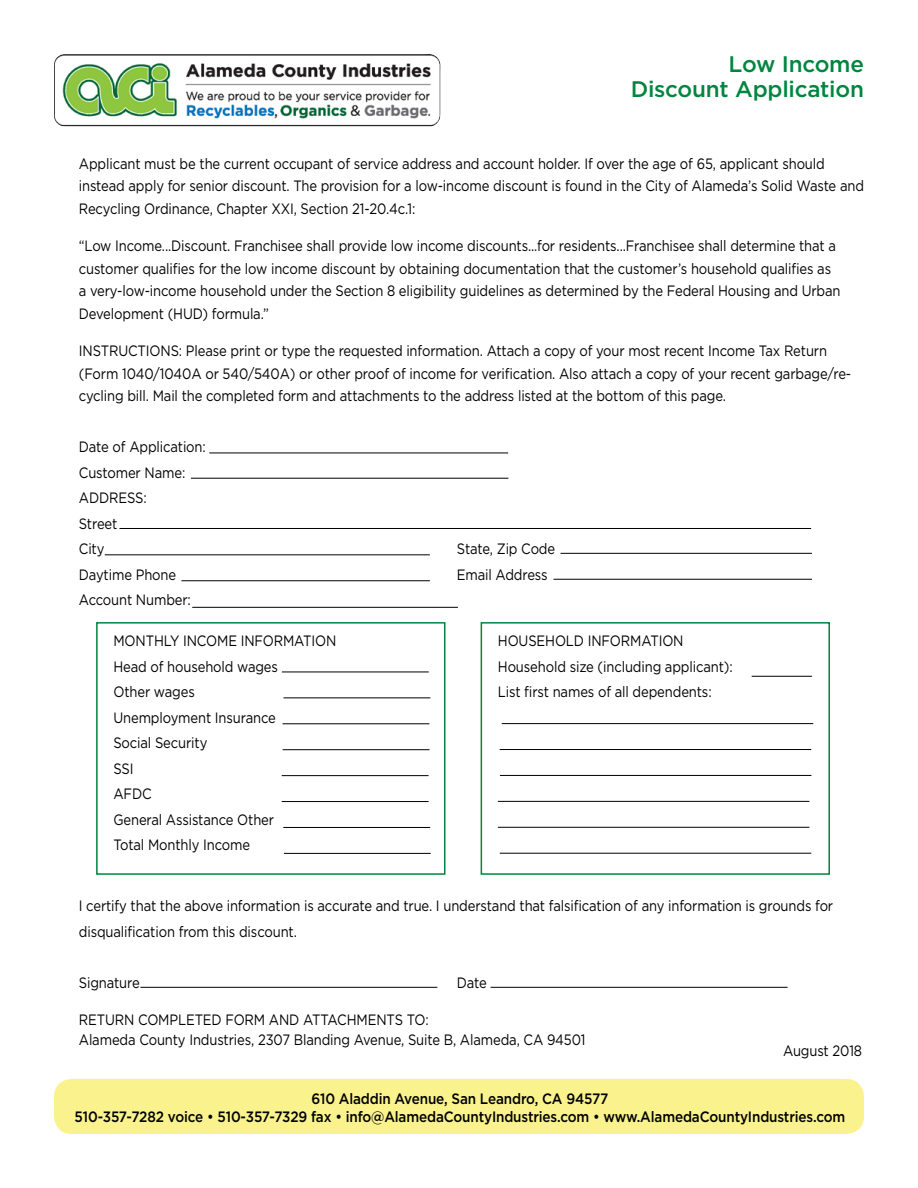
<style>
.page{position:relative;width:918px;height:1188px;background:#fff}
.page>*{position:absolute;margin:0;border:0;box-sizing:border-box;transform-origin:0 0}
.t1{font:500 22.5px/25.5px "Gotham";letter-spacing:-.01em;color:#00853f;text-align:right}
.t2{font:15px/25.5px "Gotham";letter-spacing:-.01em;color:#000;scale:.87 1}
.t3{font:500 15px/18px "Gotham";letter-spacing:-.01em;color:#000;text-align:center;scale:.9 1}
</style>
<div class="page">
<div style="left:54px;top:1079px;width:810px;height:55px;background:#f9f28d;border-radius:18px"></div>
<img style="left:54px;top:54px;width:387px;height:72px">
<hr style="left:192px;top:607px;width:266px;height:1px;background:#000">
<hr style="left:209px;top:453px;width:299px;height:1px;background:#000">
<hr style="left:191px;top:478px;width:317px;height:1px;background:#000">
<hr style="left:119px;top:528px;width:692px;height:1px;background:#000">
<hr style="left:140px;top:987px;width:297px;height:1px;background:#000">
<hr style="left:105px;top:555px;width:325px;height:1px;background:#000">
<hr style="left:181px;top:580px;width:249px;height:1px;background:#000">
<hr style="left:561px;top:553px;width:251px;height:1px;background:#000">
<hr style="left:554px;top:579px;width:258px;height:1px;background:#000">
<hr style="left:491px;top:987px;width:297px;height:1px;background:#000">
<hr style="left:282px;top:672px;width:147px;height:1px;background:#000">
<hr style="left:284px;top:698px;width:146px;height:1px;background:#000">
<hr style="left:283px;top:724px;width:146px;height:1px;background:#000">
<hr style="left:283px;top:749px;width:147px;height:1px;background:#000">
<hr style="left:282px;top:775px;width:147px;height:1px;background:#000">
<hr style="left:282px;top:801px;width:147px;height:1px;background:#000">
<hr style="left:283px;top:827px;width:147px;height:1px;background:#000">
<hr style="left:284px;top:853px;width:147px;height:1px;background:#000">
<hr style="left:752px;top:676px;width:60px;height:1px;background:#000">
<hr style="left:502px;top:723px;width:311px;height:1px;background:#000">
<hr style="left:500px;top:749px;width:311px;height:1px;background:#000">
<hr style="left:500px;top:775px;width:311px;height:1px;background:#000">
<hr style="left:498px;top:801px;width:311px;height:1px;background:#000">
<hr style="left:498px;top:827px;width:311px;height:1px;background:#000">
<hr style="left:500px;top:853px;width:311px;height:1px;background:#000">
<div style="left:96px;top:622px;width:350px;height:253px;border:2px solid #00853f"></div>
<div style="left:481px;top:622px;width:349px;height:253px;border:2px solid #00853f"></div>
<h1 class="t1" style="left:631px;top:51px;width:235px">Low Income<br>Discount Application</h1>
<p class="t2" style="left:79px;top:152px;width:904px;line-height:22.5px">Applicant must be the current occupant of service address and account holder. If over the age of 65, applicant should instead apply for senior discount. The provision for a low-income discount is found in the City of Alameda’s Solid Waste and<br>Recycling Ordinance, Chapter XXI, Section 21-20.4c.1:</p>
<p class="t2" style="left:79px;top:234px;width:877px;line-height:22.5px">“Low Income...Discount. Franchisee shall provide low income discounts...for residents...Franchisee shall determine that a customer qualifies for the low income discount by obtaining documentation that the customer’s household qualifies as a very-low-income household under the Section 8 eligibility guidelines as determined by the Federal Housing and Urban Development (HUD) formula.”</p>
<p class="t2" style="left:79px;top:339px;width:889px;line-height:22.5px">INSTRUCTIONS: Please print or type the requested information. Attach a copy of your most recent Income Tax Return (Form 1040/1040A or 540/540A) or other proof of income for verification. Also attach a copy of your recent garbage/re&shy;cycling bill. Mail the completed form and attachments to the address listed at the bottom of this page.</p>
<p class="t2" style="left:79px;top:434px;width:147px">Date of Application:<br>Customer Name:<br>ADDRESS:<br>Street<br>City</p>
<p class="t2" style="left:457px;top:536px;width:115px">State, Zip Code</p>
<p class="t2" style="left:79px;top:561px;width:113px">Daytime Phone</p>
<p class="t2" style="left:457px;top:561px;width:106px">Email Address</p>
<p class="t2" style="left:79px;top:587px;width:130px">Account Number:</p>
<p class="t2" style="left:113px;top:628px;width:258px">MONTHLY INCOME INFORMATION<br>Head of household wages<br>Other wages<br>Unemployment Insurance<br>Social Security<br>SSI<br>AFDC<br>General Assistance Other<br>Total Monthly Income</p>
<p class="t2" style="left:498px;top:628px;width:271px">HOUSEHOLD INFORMATION<br>Household size (including applicant):<br>List first names of all dependents:</p>
<p class="t2" style="left:79px;top:893px;width:869px">I certify that the above information is accurate and true. I understand that falsification of any information is grounds for disqualification from this discount.</p>
<p class="t2" style="left:79px;top:969px;width:72px">Signature</p>
<p class="t2" style="left:457px;top:969px;width:36px">Date</p>
<p class="t2" style="left:79px;top:1010px;width:584px;line-height:19.5px">RETURN COMPLETED FORM AND ATTACHMENTS TO:<br>Alameda County Industries, 2307 Blanding Avenue, Suite B, Alameda, CA 94501</p>
<p class="t2" style="left:783px;top:1038px;width:92px">August 2018</p>
<p class="t3" style="left:75px;top:1089px;width:858px">610 Aladdin Avenue, San Leandro, CA 94577<br>510-357-7282 voice • 510-357-7329 fax • info@AlamedaCountyIndustries.com • www.AlamedaCountyIndustries.com</p>
</div>
